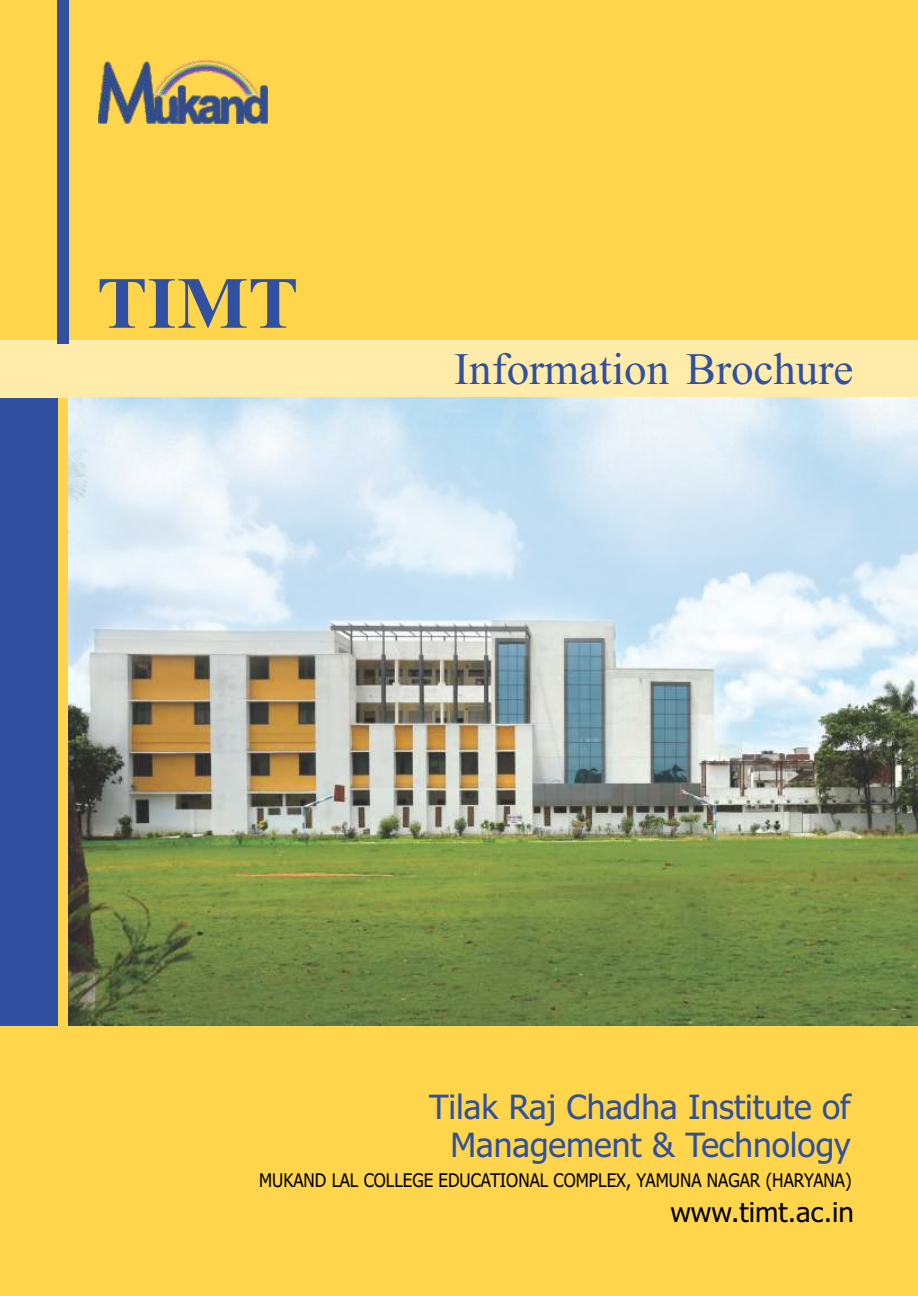
<style>
.page{position:relative;width:918px;height:1296px;background:#ffd64b}
.page>*{position:absolute;margin:0;border:0;box-sizing:border-box;transform-origin:0 0}
.t1{font:700 73.35px "Times New Roman";color:#3150a0}
.t2{font:45px "Times New Roman";color:#3150a0}
.t3{font:33.45px/38.1px "Tahoma";color:#3150a0;text-align:right}
.t4{font:27px "Tahoma";color:#000}
.t5{font:18.75px "Tahoma";color:#000;scale:.9 1}
</style>
<div class="page">
<div style="left:0;top:343px;width:57px;height:683px;background:#3150a0"></div>
<div style="left:0;top:340px;width:918px;height:58px;background:#ffecab"></div>
<div style="left:57px;top:0;width:12px;height:344px;background:#3150a0"></div>
<img style="left:69px;top:398px;width:849px;height:628px">
<img style="left:99px;top:60px;width:168px;height:63px">
<h1 class="t1" style="left:97px;top:278px;width:203px">TIMT</h1>
<h2 class="t2" style="left:454px;top:353px;width:401px">Information Brochure</h2>
<h3 class="t3" style="left:429px;top:1091px;width:423px">Tilak Raj Chadha Institute of<br>Management &amp; Technology</h3>
<p class="t5" style="left:259px;top:1172px;width:660px">MUKAND LAL COLLEGE EDUCATIONAL COMPLEX, YAMUNA NAGAR (HARYANA)</p>
<h3 class="t4" style="left:670px;top:1202px;width:185px">www.timt.ac.in</h3>
</div>
